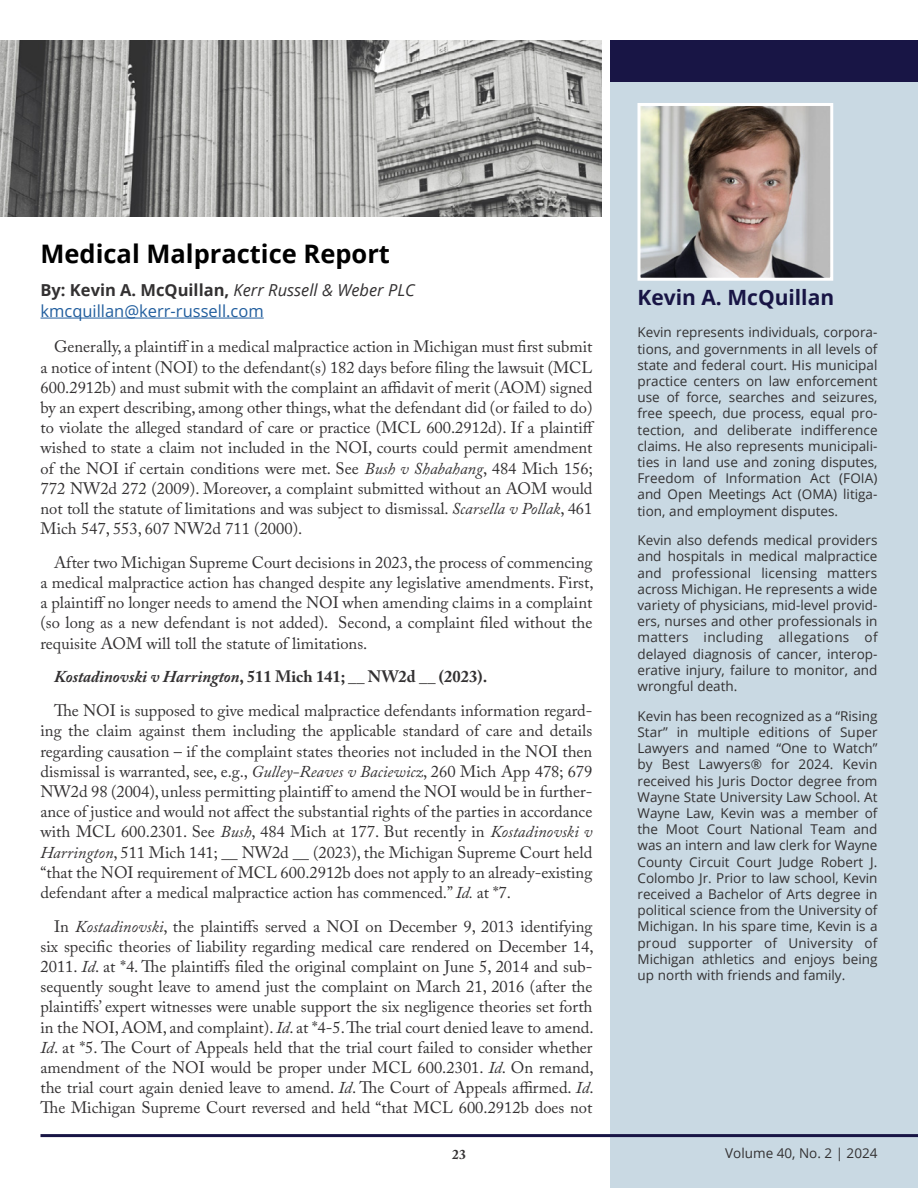
<style>
.page{position:relative;width:918px;height:1188px;background:#fff}
.page>*{position:absolute;margin:0;border:0;box-sizing:border-box;transform-origin:0 0}
.MDTC_ARTICLE_HEADER_2024{font:700 25.5px "Open Sans";color:#000}
.AUTHOR_NAME_LARGE_2024{font:700 21px "Open Sans";color:#181545}
.MDTC_BODY_2024{font:16.5px/20.2px "Adobe Caslon Pro";color:#333132;text-align:justify}
.MDTC_BODY_2024-2{font:700 16.5px "Adobe Caslon Pro";color:#333132}
.COMPANY_2024{font:700 16.5px "Open Sans";color:#333132}
.EMAIL_2024{font:16.5px "Open Sans";color:#215e9e}
.MDTC_BIO_2024{font:13.5px/16.2px "Open Sans";color:#333132;text-align:justify}
.t1{font:700 13.5px "Adobe Caslon Pro";color:#333132}
.s1{font-weight:400;font-style:italic}
.s2{font-style:italic}
</style>
<div class="page">
<div style="left:610px;top:78px;width:308px;height:1110px;background:#c9d9e3"></div>
<hr style="left:40px;top:1134px;width:878px;height:3px;background:#181545">
<hr style="left:40px;top:318px;width:224px;height:1px;background:#215e9e">
<img style="left:0;top:40px;width:602px;height:177px">
<div style="left:610px;top:40px;width:308px;height:42px;background:#181545"></div>
<img style="left:642px;top:107px;width:187px;height:170px">
<div style="left:638px;top:103px;width:195px;height:178px;border:3px solid #fff"></div>
<p class="MDTC_ARTICLE_HEADER_2024" style="left:40px;top:235px;width:351px">Medical Malpractice Report</p>
<p class="COMPANY_2024" style="left:40px;top:278px;width:376px">By: Kevin A. McQuillan, <span class="s1">Kerr Russell &amp; Weber PLC</span></p>
<p class="EMAIL_2024" style="left:40px;top:300px;width:225px">kmcquillan@kerr-russell.com</p>
<p class="MDTC_BODY_2024" style="left:40px;top:337px;width:555px;text-align:left;text-indent:14px">Generally, a plaintiff in a medical malpractice action in Michigan must first submit a notice of intent (NOI) to the defendant(s) 182 days before filing the lawsuit (MCL 600.2912b) and must submit with the complaint an affidavit of merit (AOM) signed by an expert describing, among other things, what the defendant did (or failed to do) to violate the alleged standard of care or practice (MCL 600.2912d). If a plaintiff wished to state a claim not included in the NOI, courts could permit amendment of the NOI if certain conditions were met. See <span class="s2">Bush v Shabahang</span>, 484 Mich 156; 772 NW2d 272 (2009). Moreover, a complaint submitted without an AOM would not toll the statute of limitations and was subject to dismissal. <span class="s2">Scarsella v Pollak</span>, 461<br>Mich 547, 553, 607 NW2d 711 (2000).</p>
<p class="MDTC_BODY_2024" style="left:40px;top:552px;width:555px;text-indent:14px">After two Michigan Supreme Court decisions in 2023, the process of commencing a medical malpractice action has changed despite any legislative amendments. First, a plaintiff no longer needs to amend the NOI when amending claims in a complaint (so long as a new defendant is not added). Second, a complaint filed without the requisite AOM will toll the statute of limitations.</p>
<p class="MDTC_BODY_2024-2" style="left:54px;top:667px;width:435px"><span class="s2">Kostadinovski v Harrington</span>, 511 Mich 141; __ NW2d __ (2023).</p>
<p class="MDTC_BODY_2024" style="left:40px;top:700px;width:554px;text-indent:14px">The NOI is supposed to give medical malpractice defendants information regard&shy;ing the claim against them including the applicable standard of care and details regarding causation – if the complaint states theories not included in the NOI then dismissal is warranted, see, e.g., <span class="s2">Gulley-Reaves v Baciewicz</span>, 260 Mich App 478; 679<br>NW2d 98 (2004), unless permitting plaintiff to amend the NOI would be in further&shy;ance of justice and would not affect the substantial rights of the parties in accordance with MCL 600.2301. See <span class="s2">Bush</span>, 484 Mich at 177. But recently in <span class="s2">Kostadinovski v Harrington</span>, 511 Mich 141; __ NW2d __ (2023), the Michigan Supreme Court held “that the NOI requirement of MCL 600.2912b does not apply to an already-existing defendant after a medical malpractice action has commenced.” <span class="s2">Id.</span> at *7.</p>
<p class="MDTC_BODY_2024" style="left:40px;top:916px;width:555px;text-indent:14px">In <span class="s2">Kostadinovski</span>, the plaintiffs served a NOI on December 9, 2013 identifying six specific theories of liability regarding medical care rendered on December 14, 2011. <span class="s2">Id</span>. at *4. The plaintiffs filed the original complaint on June 5, 2014 and sub&shy;sequently sought leave to amend just the complaint on March 21, 2016 (after the plaintiffs’ expert witnesses were unable support the six negligence theories set forth in the NOI, AOM, and complaint). <span class="s2">Id</span>. at *4-5. The trial court denied leave to amend.<br><span class="s2">Id</span>. at *5. The Court of Appeals held that the trial court failed to consider whether amendment of the NOI would be proper under MCL 600.2301. <span class="s2">Id</span>. On remand, the trial court again denied leave to amend. <span class="s2">Id</span>. The Court of Appeals affirmed. <span class="s2">Id</span>.<br>The Michigan Supreme Court reversed and held “that MCL 600.2912b does not</p>
<p class="AUTHOR_NAME_LARGE_2024" style="left:638px;top:283px;width:198px">Kevin A. McQuillan</p>
<p class="MDTC_BIO_2024" style="left:638px;top:324px;width:242px">Kevin represents individuals, corpora&shy;tions, and governments in all levels of state and federal court. His municipal practice centers on law enforcement use of force, searches and seizures, free speech, due process, equal pro&shy;tection, and deliberate indifference claims. He also represents municipali&shy;ties in land use and zoning disputes, Freedom of Information Act (FOIA) and Open Meetings Act (OMA) litiga&shy;tion, and employment disputes.</p>
<p class="MDTC_BIO_2024" style="left:638px;top:532px;width:242px">Kevin also defends medical providers and hospitals in medical malpractice and professional licensing matters across Michigan. He represents a wide variety of physicians, mid-level provid&shy;ers, nurses and other professionals in matters including allegations of delayed diagnosis of cancer, interop&shy;erative injury, failure to monitor, and wrongful death.</p>
<p class="MDTC_BIO_2024" style="left:638px;top:707px;width:242px">Kevin has been recognized as a “Rising Star” in multiple editions of Super Lawyers and named “One to Watch” by Best Lawyers® for 2024. Kevin received his Juris Doctor degree from Wayne State University Law School. At Wayne Law, Kevin was a member of the Moot Court National Team and was an intern and law clerk for Wayne County Circuit Court Judge Robert J.<br>Colombo Jr. Prior to law school, Kevin received a Bachelor of Arts degree in political science from the University of Michigan. In his spare time, Kevin is a proud supporter of University of Michigan athletics and enjoys being up north with friends and family.</p>
<p class="t1" style="left:452px;top:1146px;width:15px">23</p>
<p class="MDTC_BIO_2024" style="left:725px;top:1145px;width:154px">Volume 40, No. 2 | 2024</p>
</div>
